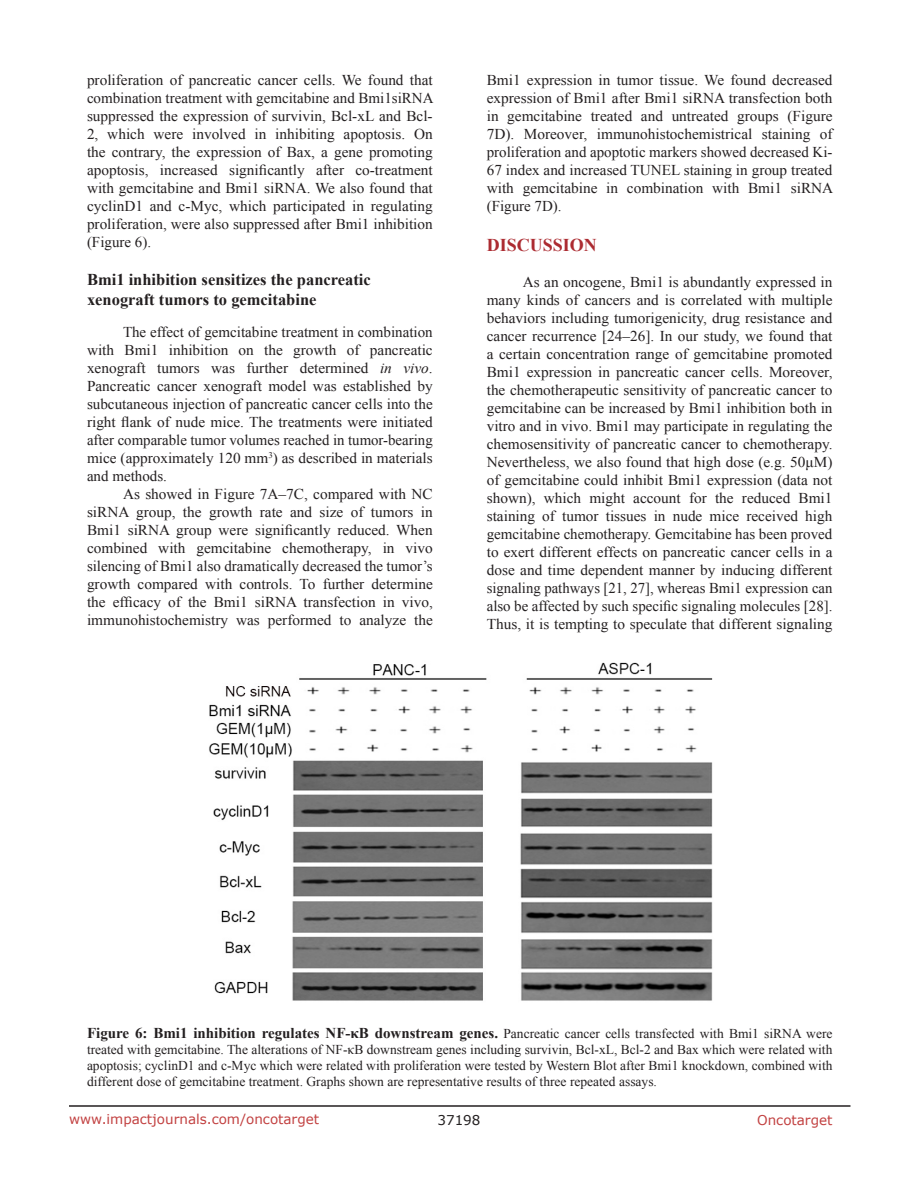
<style>
.page{position:relative;width:918px;height:1188px;background:#fff}
.page>*{position:absolute;margin:0;border:0;box-sizing:border-box;transform-origin:0 0}
.Heading{font:700 18px "Times New Roman";color:#ac2b31}
.SubHeading{font:700 16.5px/19.8px "Times New Roman";color:#231f20}
.BodyText{font:15px/18px "Times New Roman";color:#231f20;text-align:justify}
.figuretext{font:700 15px "Times New Roman";color:#231f20}
.figuretext-2{font:13.5px/16.2px "Times New Roman";color:#231f20;text-align:justify}
.t1{font:13.5px "Verdana";color:#c24141}
.t2{font:13.5px "Verdana";color:#231f20}
.s1{font-style:italic}
.s2{font-weight:400;font-size:13.5px}
</style>
<div class="page">
<hr style="left:69px;top:1105px;width:781px;height:2px;background:#231f20">
<img style="left:209px;top:662px;width:504px;height:339px">
<p class="BodyText" style="left:87px;top:71px;width:348px">proliferation of pancreatic cancer cells. We found that combination treatment with gemcitabine and Bmi1siRNA suppressed the expression of survivin, Bcl-xL and Bcl-2, which were involved in inhibiting apoptosis. On the contrary, the expression of Bax, a gene promoting apoptosis, increased significantly after co-treatment with gemcitabine and Bmi1 siRNA. We also found that cyclinD1 and c-Myc, which participated in regulating proliferation, were also suppressed after Bmi1 inhibition (Figure 6).</p>
<p class="SubHeading" style="left:87px;top:269px;width:285px">Bmi1 inhibition sensitizes the pancreatic xenograft tumors to gemcitabine</p>
<p class="BodyText" style="left:87px;top:322px;width:347px;text-indent:36px">The effect of gemcitabine treatment in combination with Bmi1 inhibition on the growth of pancreatic xenograft tumors was further determined <span class="s1">in vivo</span>.<br>Pancreatic cancer xenograft model was established by subcutaneous injection of pancreatic cancer cells into the right flank of nude mice. The treatments were initiated after comparable tumor volumes reached in tumor-bearing mice (approximately 120 mm<sup>3</sup>) as described in materials and methods.</p>
<p class="BodyText" style="left:87px;top:484px;width:347px;text-indent:36px">As showed in Figure 7A–7C, compared with NC siRNA group, the growth rate and size of tumors in Bmi1 siRNA group were significantly reduced. When combined with gemcitabine chemotherapy, in vivo silencing of Bmi1 also dramatically decreased the tumor’s growth compared with controls. To further determine the efficacy of the Bmi1 siRNA transfection in vivo, immunohistochemistry was performed to analyze the</p>
<p class="BodyText" style="left:487px;top:71px;width:348px">Bmi1 expression in tumor tissue. We found decreased expression of Bmi1 after Bmi1 siRNA transfection both in gemcitabine treated and untreated groups (Figure 7D). Moreover, immunohistochemistrical staining of proliferation and apoptotic markers showed decreased Ki-67 index and increased TUNEL staining in group treated with gemcitabine in combination with Bmi1 siRNA (Figure 7D).</p>
<p class="Heading" style="left:487px;top:233px;width:112px">DISCUSSION</p>
<p class="BodyText" style="left:487px;top:273px;width:347px;text-indent:36px">As an oncogene, Bmi1 is abundantly expressed in many kinds of cancers and is correlated with multiple behaviors including tumorigenicity, drug resistance and cancer recurrence [24–26]. In our study, we found that a certain concentration range of gemcitabine promoted Bmi1 expression in pancreatic cancer cells. Moreover, the chemotherapeutic sensitivity of pancreatic cancer to gemcitabine can be increased by Bmi1 inhibition both in vitro and in vivo. Bmi1 may participate in regulating the chemosensitivity of pancreatic cancer to chemotherapy.<br>Nevertheless, we also found that high dose (e.g. 50μM) of gemcitabine could inhibit Bmi1 expression (data not shown), which might account for the reduced Bmi1 staining of tumor tissues in nude mice received high gemcitabine chemotherapy. Gemcitabine has been proved to exert different effects on pancreatic cancer cells in a dose and time dependent manner by inducing different signaling pathways [21, 27], whereas Bmi1 expression can also be affected by such specific signaling molecules [28].<br>Thus, it is tempting to speculate that different signaling</p>
<p class="figuretext" style="left:87px;top:1022px;width:747px">Figure 6: Bmi1 inhibition regulates NF-κB downstream genes. <span class="s2">Pancreatic cancer cells transfected with Bmi1 siRNA were</span></p>
<p class="figuretext-2" style="left:87px;top:1041px;width:747px">treated with gemcitabine. The alterations of NF-κB downstream genes including survivin, Bcl-xL, Bcl-2 and Bax which were related with apoptosis; cyclinD1 and c-Myc which were related with proliferation were tested by Western Blot after Bmi1 knockdown, combined with different dose of gemcitabine treatment. Graphs shown are representative results of three repeated assays.</p>
<p class="t1" style="left:69px;top:1110px;width:252px">www.impactjournals.com/oncotarget</p>
<p class="t2" style="left:438px;top:1111px;width:44px">37198</p>
<p class="t1" style="left:757px;top:1111px;width:77px">Oncotarget</p>
</div>
